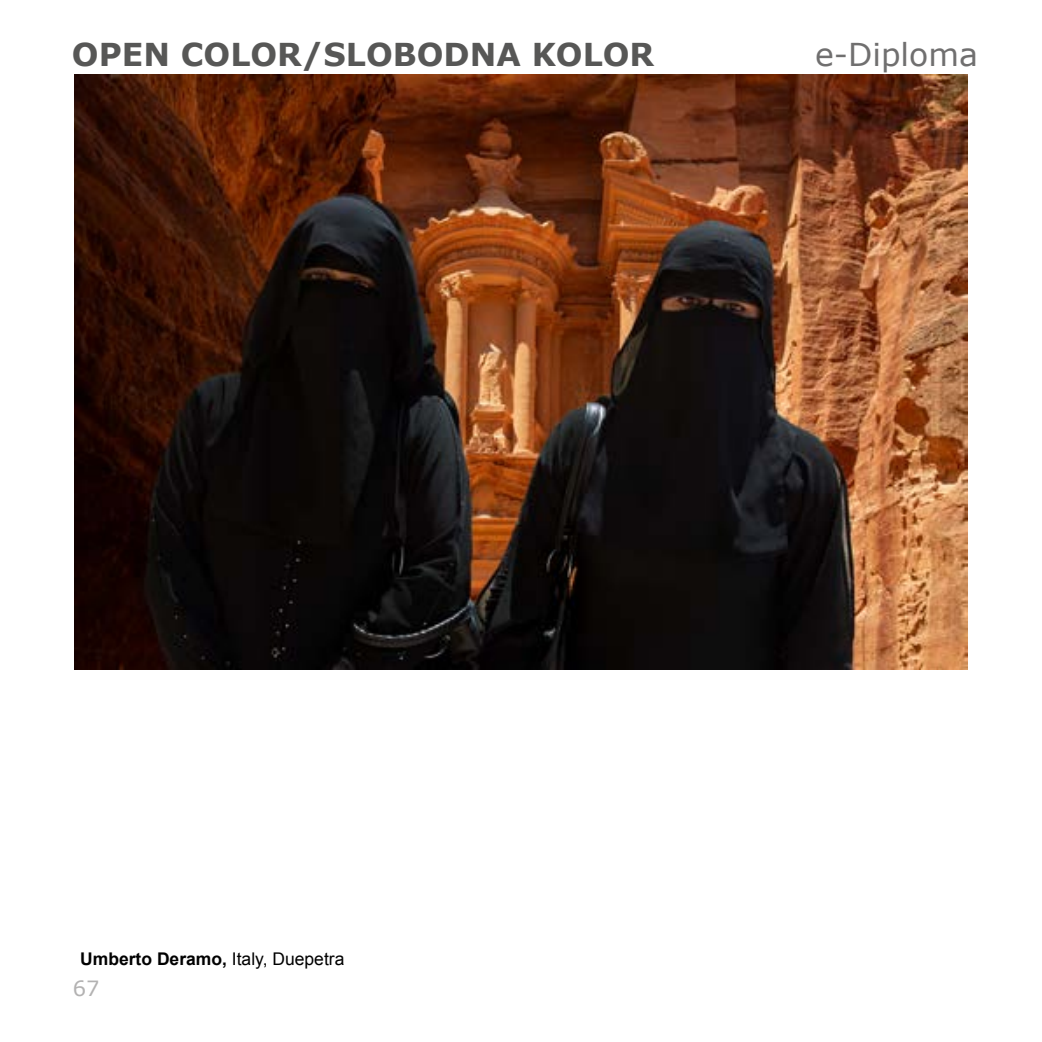
<style>
.page{position:relative;width:1042px;height:1042px;background:#fff}
.page>*{position:absolute;margin:0;border:0;box-sizing:border-box;transform-origin:0 0}
.t1{font:700 31.5px "Verdana";color:#575756}
.t2{font:31.5px "Verdana";color:#706f6f}
.t3{font:21px "Verdana";color:#b3b2b2}
.t4{font:700 17.5px "Arial";color:#000}
.s1{font-weight:400}
</style>
<div class="page">
<img style="left:74px;top:74px;width:893px;height:596px">
<h1 class="t1" style="left:72px;top:34px;width:584px">OPEN COLOR/SLOBODNA KOLOR</h1>
<h1 class="t2" style="left:815px;top:34px;width:164px">e-Diploma</h1>
<p class="t4" style="left:80px;top:947px;width:266px">Umberto Deramo, <span class="s1">Italy, Duepetra</span></p>
<p class="t3" style="left:73px;top:975px;width:28px">67</p>
</div>
